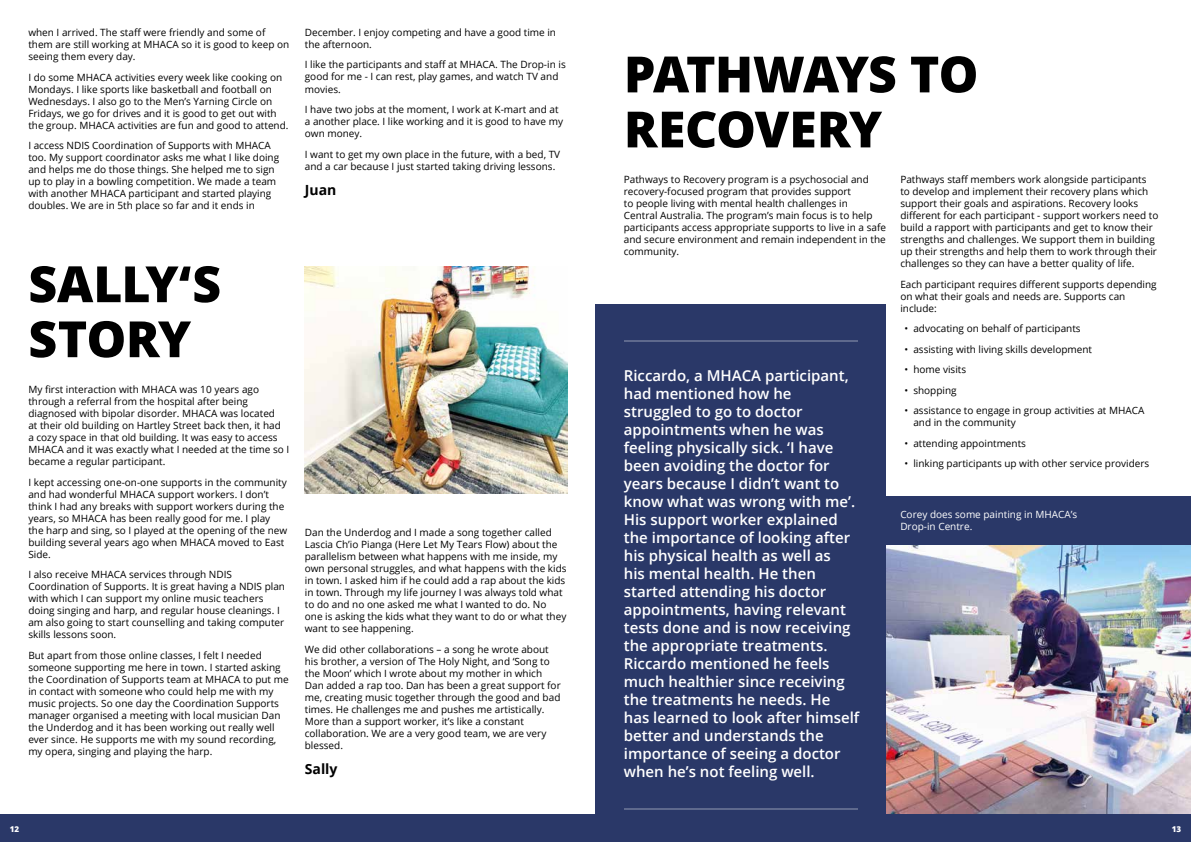
<style>
.page{position:relative;width:1191px;height:842px;background:#fff}
.page>*{position:absolute;margin:0;border:0;box-sizing:border-box;transform-origin:0 0}
.t1{font:800 50px/55px "Open Sans";letter-spacing:-.015em;color:#000}
.t2{font:600 15px/18px "Open Sans";color:#fff}
.t3{font:700 14px "Open Sans";color:#000}
.t4{font:10px/12px "Open Sans";color:#000}
.t5{font:10px/12px "Open Sans";color:#fff}
.t6{font:800 8px "Open Sans";color:#fff}
</style>
<div class="page">
<div style="left:0;top:814px;width:1191px;height:28px;background:#2a3868"></div>
<img style="left:305px;top:266px;width:262px;height:227px">
<div style="left:595px;top:304px;width:291px;height:510px;background:#2a3868"></div>
<hr style="left:624px;top:809px;width:233px;height:1px;background:#fff">
<hr style="left:624px;top:340px;width:233px;height:1px;background:#fff">
<img style="left:886px;top:544px;width:305px;height:270px">
<div style="left:884px;top:496px;width:307px;height:48px;background:#2a3868"></div>
<p class="t4" style="left:28px;top:26px;width:262px">when I arrived. The staff were friendly and some of them are still working at MHACA so it is good to keep on seeing them every day.</p>
<p class="t4" style="left:28px;top:71px;width:262px">I do some MHACA activities every week like cooking on Mondays. I like sports like basketball and football on Wednesdays. I also go to the Men’s Yarning Circle on Fridays, we go for drives and it is good to get out with the group. MHACA activities are fun and good to attend.</p>
<p class="t4" style="left:28px;top:139px;width:252px">I access NDIS Coordination of Supports with MHACA too. My support coordinator asks me what I like doing and helps me do those things. She helped me to sign up to play in a bowling competition. We made a team with another MHACA participant and started playing doubles. We are in 5th place so far and it ends in</p>
<p class="t4" style="left:305px;top:26px;width:253px">December. I enjoy competing and have a good time in the afternoon.</p>
<p class="t4" style="left:305px;top:59px;width:262px">I like the participants and staff at MHACA. The Drop-in is good for me - I can rest, play games, and watch TV and movies.</p>
<p class="t4" style="left:305px;top:103px;width:260px">I have two jobs at the moment, I work at K-mart and at a another place. I like working and it is good to have my own money.</p>
<p class="t4" style="left:305px;top:148px;width:257px">I want to get my own place in the future, with a bed, TV and a car because I just started taking driving lessons.</p>
<h3 class="t3" style="left:305px;top:180px;width:33px">Juan</h3>
<h1 class="t1" style="left:28px;top:254px;width:194px">SALLY‘S<br>STORY</h1>
<p class="t4" style="left:28px;top:383px;width:262px">My first interaction with MHACA was 10 years ago through a referral from the hospital after being diagnosed with bipolar disorder. MHACA was located<br>at their old building on Hartley Street back then, it had<br>a cozy space in that old building. It was easy to access MHACA and it was exactly what I needed at the time so I became a regular participant.</p>
<p class="t4" style="left:28px;top:476px;width:260px">I kept accessing one-on-one supports in the community and had wonderful MHACA support workers. I don’t think I had any breaks with support workers during the years, so MHACA has been really good for me. I play the harp and sing, so I played at the opening of the new building several years ago when MHACA moved to East Side.</p>
<p class="t4" style="left:28px;top:568px;width:258px">I also receive MHACA services through NDIS Coordination of Supports. It is great having a NDIS plan with which I can support my online music teachers doing singing and harp, and regular house cleanings. I am also going to start counselling and taking computer skills lessons soon.</p>
<p class="t4" style="left:28px;top:649px;width:262px">But apart from those online classes, I felt I needed someone supporting me here in town. I started asking the Coordination of Supports team at MHACA to put me in contact with someone who could help me with my music projects. So one day the Coordination Supports manager organised a meeting with local musician Dan the Underdog and it has been working out really well ever since. He supports me with my sound recording, my opera, singing and playing the harp.</p>
<p class="t4" style="left:305px;top:526px;width:263px">Dan the Underdog and I made a song together called Lascia Ch’io Pianga (Here Let My Tears Flow) about the parallelism between what happens with me inside, my own personal struggles, and what happens with the kids in town. I asked him if he could add a rap about the kids in town. Through my life journey I was always told what to do and no one asked me what I wanted to do. No one is asking the kids what they want to do or what they want to see happening.</p>
<p class="t4" style="left:305px;top:643px;width:257px">We did other collaborations – a song he wrote about his brother, a version of The Holy Night, and ‘Song to the Moon’ which I wrote about my mother in which Dan added a rap too. Dan has been a great support for me, creating music together through the good and bad times. He challenges me and pushes me artistically.<br>More than a support worker, it’s like a constant collaboration. We are a very good team, we are very blessed.</p>
<h3 class="t3" style="left:305px;top:759px;width:34px">Sally</h3>
<h1 class="t1" style="left:624px;top:44px;width:356px">PATHWAYS TO<br>RECOVERY</h1>
<p class="t4" style="left:624px;top:173px;width:264px">Pathways to Recovery program is a psychosocial and recovery-focused program that provides support<br>to people living with mental health challenges in<br>Central Australia. The program’s main focus is to help participants access appropriate supports to live in a safe and secure environment and remain independent in the community.</p>
<p class="t4" style="left:900px;top:173px;width:259px">Pathways staff members work alongside participants to develop and implement their recovery plans which support their goals and aspirations. Recovery looks different for each participant - support workers need to build a rapport with participants and get to know their strengths and challenges. We support them in building up their strengths and help them to work through their challenges so they can have a better quality of life.</p>
<p class="t4" style="left:900px;top:278px;width:258px">Each participant requires different supports depending on what their goals and needs are. Supports can include:</p>
<p class="t4" style="left:904px;top:322px;width:178px">• advocating on behalf of participants</p>
<p class="t4" style="left:904px;top:343px;width:189px">• assisting with living skills development</p>
<p class="t4" style="left:904px;top:363px;width:63px">• home visits</p>
<p class="t4" style="left:904px;top:384px;width:54px">• shopping</p>
<p class="t4" style="left:913px;top:404px;width:233px;text-indent:-9px">• assistance to engage in group activities at MHACA and in the community</p>
<p class="t4" style="left:904px;top:437px;width:123px">• attending appointments</p>
<p class="t4" style="left:904px;top:457px;width:246px">• linking participants up with other service providers</p>
<p class="t2" style="left:624px;top:366px;width:237px">Riccardo, a MHACA participant, had mentioned how he struggled to go to doctor appointments when he was feeling physically sick. ‘I have been avoiding the doctor for years because I didn’t want to know what was wrong with me’.<br>His support worker explained the importance of looking after his physical health as well as<br>his mental health. He then started attending his doctor appointments, having relevant tests done and is now receiving the appropriate treatments.<br>Riccardo mentioned he feels much healthier since receiving the treatments he needs. He has learned to look after himself better and understands the importance of seeing a doctor when he’s not feeling well.</p>
<p class="t5" style="left:900px;top:508px;width:178px">Corey does some painting in MHACA’s<br>Drop-in Centre.</p>
<p class="t6" style="left:10px;top:823px;width:11px">12</p>
<p class="t6" style="left:1171px;top:823px;width:11px">13</p>
</div>
